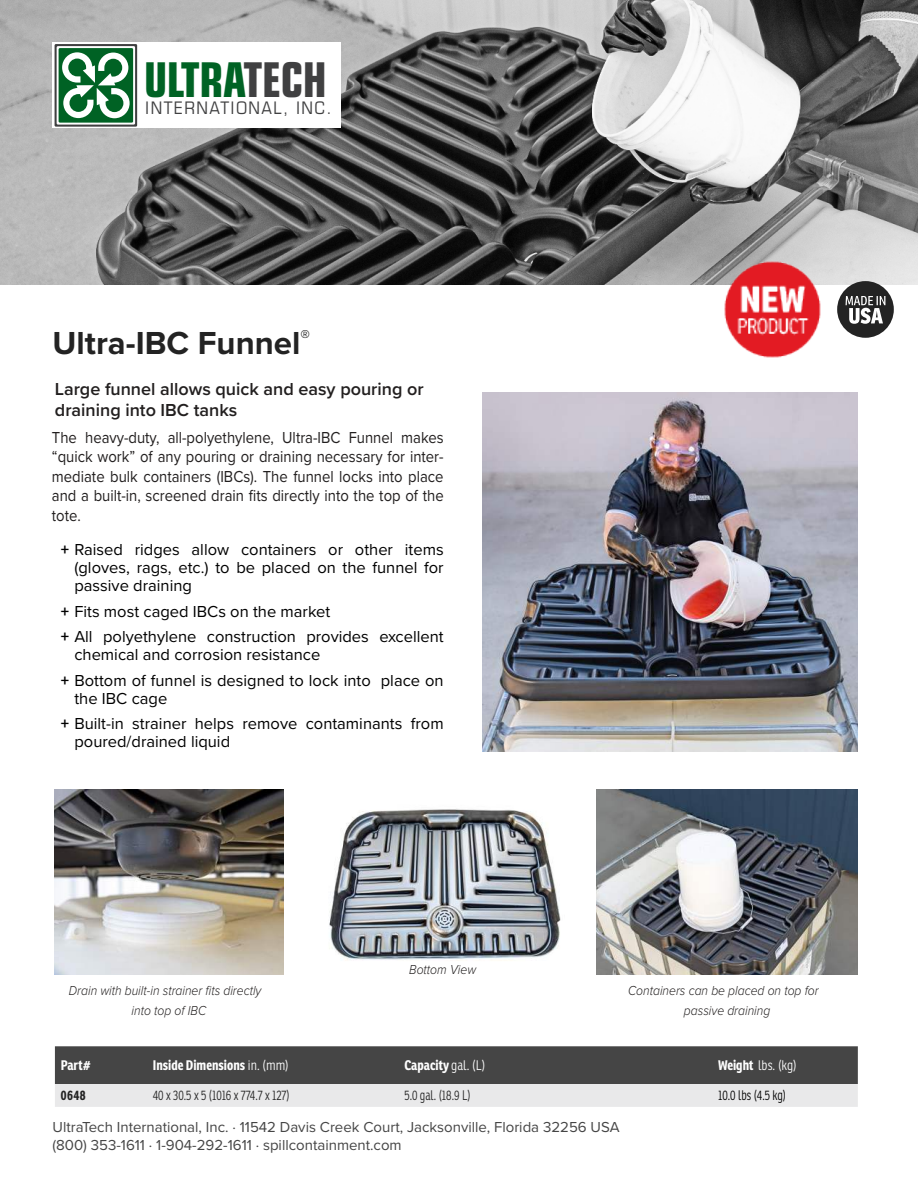
<style>
.page{position:relative;width:918px;height:1188px;background:#fff}
.page>*{position:absolute;margin:0;border:0;box-sizing:border-box;transform-origin:0 0}
.t1{font:700 condensed 48px "Eurostile";letter-spacing:-.005em;color:#006224;scale:.93 1}
.t2{font:700 33px "Proxima Nova";color:#232323}
.t3{font:600 18px/21.6px "Proxima Nova";color:#221f1f}
.t4{font:condensed 17.25px "Eurostile";letter-spacing:.075em;color:#404041;scale:1.06 1}
.t5{font:16.5px/25.5px "Proxima Nova";color:#000}
.t6{font:16.5px/19.5px "Proxima Nova";color:#221f1f;text-align:justify;scale:.9 1}
.t7{font:15px/18px "Proxima Nova";color:#454545}
.t8{font:italic 300 13.5px/19.5px "Proxima Nova";color:#221f1f;text-align:center;scale:.9 1}
.t9{font:700 13.5px "Ronnia Cond";color:#fff}
.t10{font:300 13.5px "Ronnia Cond";color:#232323;scale:.9 1}
.t11{font:300 13.5px "Ronnia Cond";color:#fff}
.t12{font:300 13.5px "Ronnia Cond";color:#000;scale:.9 1}
.t13{font:700 13.5px "Ronnia Cond";color:#232323;scale:.9 1}
.s1{color:#404041}
.s2{font-weight:700}
.s3{font-weight:300}
</style>
<div class="page">
<img style="left:0;top:0;width:918px;height:284px">
<div style="left:53px;top:42px;width:288px;height:86px;background:#fff"></div>
<svg style="left:55px;top:44px;width:82px;height:83px"></svg>
<svg style="left:57px;top:46px;width:78px;height:79px"></svg>
<div style="left:59px;top:48px;width:74px;height:75px;background:#006224"></div>
<svg style="left:62px;top:52px;width:68px;height:66px"></svg>
<svg style="left:55px;top:1046px;width:803px;height:61px;background:#838384"></svg>
<img style="left:483px;top:392px;width:375px;height:359px">
<svg style="left:880px;top:281px;width:14px;height:53px"></svg>
<img style="left:329px;top:809px;width:232px;height:152px">
<img style="left:55px;top:790px;width:228px;height:185px">
<img style="left:597px;top:790px;width:261px;height:184px">
<img style="left:664px;top:201px;width:216px;height:216px">
<h1 class="t1" style="left:144px;top:52px;width:198px">ULTRA<span class="s1">TECH</span></h1>
<p class="t4" style="left:145px;top:101px;width:177px">INTERNATIONAL, INC.</p>
<h2 class="t2" style="left:52px;top:329px;width:259px">Ultra-IBC Funnel<sup>®</sup></h2>
<p class="t3" style="left:55px;top:379px;width:370px">Large funnel allows quick and easy pouring or draining into IBC tanks</p>
<p class="t6" style="left:52px;top:428px;width:437px">The heavy-duty, all-polyethylene, Ultra-IBC Funnel makes “quick work” of any pouring or draining necessary for inter&shy;mediate bulk containers (IBCs). The funnel locks into place and a built-in, screened drain fits directly into the top of the tote.</p>
<p class="t5" style="left:74px;top:542px;width:371px;line-height:18px;text-align:justify;text-indent:-14px"><span class="s2">+</span> Raised ridges allow containers or other items (gloves, rags, etc.) to be placed on the funnel for passive draining</p>
<p class="t5" style="left:61px;top:599px;width:384px"><span class="s2">+</span> Fits most caged IBCs on the market<br><span class="s2">+</span> All polyethylene construction provides excellent</p>
<p class="t5" style="left:61px;top:643px;width:384px;text-indent:14px">chemical and corrosion resistance<br><span class="s2">+</span> Bottom of funnel is designed to lock into place on</p>
<p class="t5" style="left:61px;top:686px;width:384px;text-indent:14px">the IBC cage<br><span class="s2">+</span> Built-in strainer helps remove contaminants from</p>
<p class="t5" style="left:74px;top:730px;width:157px">poured/drained liquid</p>
<p class="t8" style="left:409px;top:961px;width:76px">Bottom View</p>
<p class="t8" style="left:69px;top:982px;width:215px">Drain with built-in strainer fits directly into top of IBC</p>
<p class="t8" style="left:628px;top:982px;width:213px">Containers can be placed on top for passive draining</p>
<p class="t9" style="left:61px;top:1060px;width:31px">Part#</p>
<p class="t9" style="left:153px;top:1060px;width:137px">Inside Dimensions <span class="s3">in. (mm)</span></p>
<p class="t9" style="left:404px;top:1060px;width:82px">Capacity <span class="s3">gal. (L)</span></p>
<p class="t11" style="left:718px;top:1060px;width:80px"><span class="s2">Weight</span> lbs. (kg)</p>
<p class="t13" style="left:61px;top:1090px;width:29px">0648</p>
<p class="t10" style="left:153px;top:1090px;width:154px">40 x 30.5 x 5 (1016 x 774.7 x 127)</p>
<p class="t10" style="left:404px;top:1090px;width:75px">5.0 gal. (18.9 L)</p>
<p class="t12" style="left:718px;top:1090px;width:77px">10.0 lbs (4.5 kg)</p>
<p class="t7" style="left:52px;top:1119px;width:569px">UltraTech International, Inc. · 11542 Davis Creek Court, Jacksonville, Florida 32256 USA (800) 353-1611 · 1-904-292-1611 · spillcontainment.com</p>
</div>
